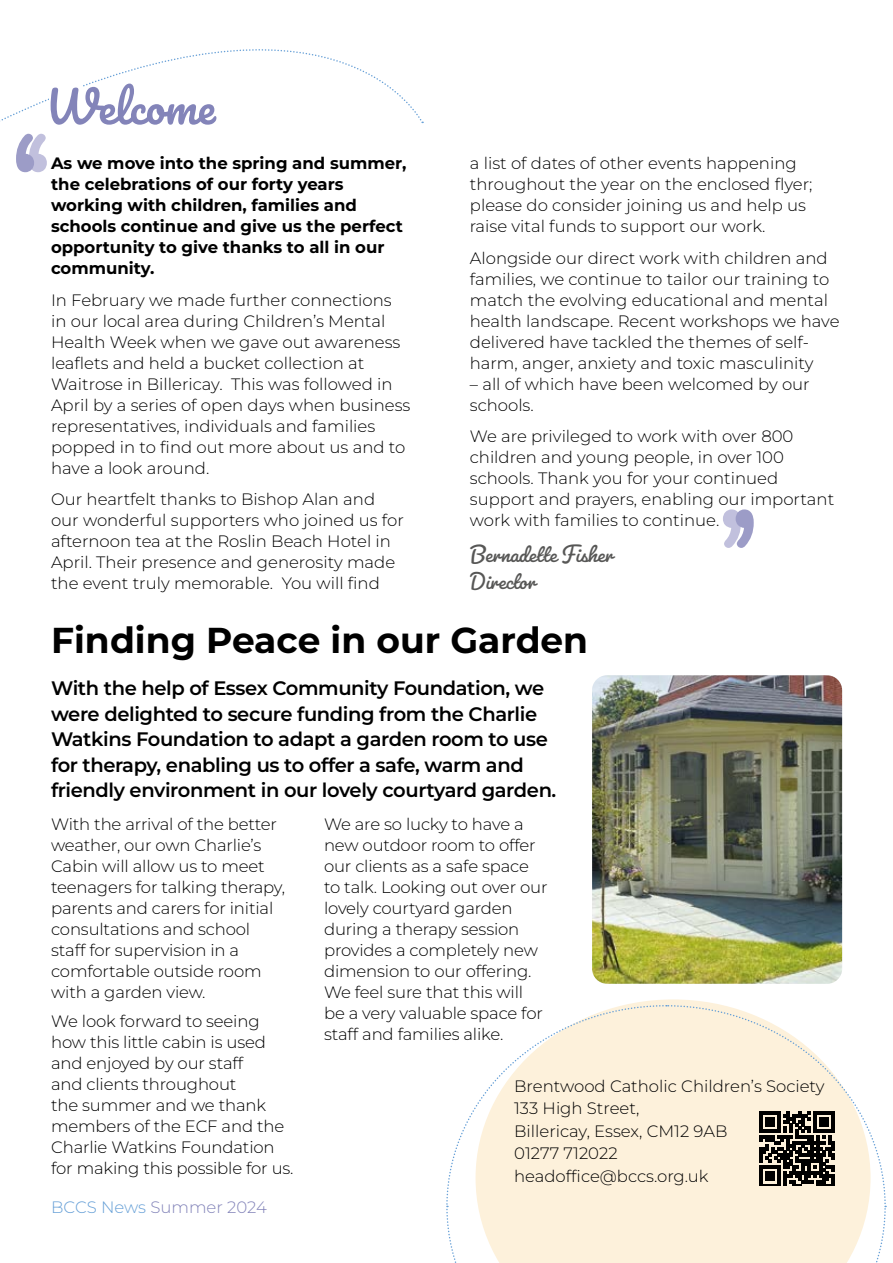
<style>
.page{position:relative;width:893px;height:1263px;background:#fff}
.page>*{position:absolute;margin:0;border:0;box-sizing:border-box;transform-origin:0 0}
.t1{font:700 36px "Montserrat";color:#000}
.t2{font:25.5px/27px "Pacifico";color:#575756}
.t3{font:600 19.5px/25.5px "Montserrat";letter-spacing:-.02em;color:#000}
.t4{font:300 16.5px/21px "Montserrat";color:#000}
.t5{font:700 16.5px/21px "Montserrat";color:#000}
.t6{font:300 16.5px "Montserrat";color:#8384b9}
.s1{color:#67a0d7}
</style>
<div class="page">
<svg style="left:0;top:49px;width:423px;height:75px"></svg>
<svg style="left:446px;top:1004px;width:441px;height:259px"></svg>
<div style="left:49px;top:72px;width:32px;height:33px;background:#fff"></div>
<svg style="left:51px;top:84px;width:165px;height:41px"></svg>
<img style="left:592px;top:675px;width:250px;height:309px">
<svg style="left:16px;top:134px;width:31px;height:38px"></svg>
<svg style="left:723px;top:509px;width:31px;height:39px"></svg>
<p class="t5" style="left:51px;top:152px;width:357px">As we move into the spring and summer, the celebrations of our forty years working with children, families and schools continue and give us the perfect opportunity to give thanks to all in our community.</p>
<p class="t4" style="left:51px;top:289px;width:361px">In February we made further connections in our local area during Children’s Mental Health Week when we gave out awareness leaflets and held a bucket collection at Waitrose in Billericay. This was followed in April by a series of open days when business representatives, individuals and families popped in to find out more about us and to have a look around.</p>
<p class="t4" style="left:51px;top:488px;width:354px">Our heartfelt thanks to Bishop Alan and our wonderful supporters who joined us for afternoon tea at the Roslin Beach Hotel in April. Their presence and generosity made the event truly memorable. You will find</p>
<p class="t4" style="left:470px;top:152px;width:344px">a list of dates of other events happening throughout the year on the enclosed flyer; please do consider joining us and help us raise vital funds to support our work.</p>
<p class="t4" style="left:470px;top:247px;width:371px">Alongside our direct work with children and families, we continue to tailor our training to match the evolving educational and mental health landscape. Recent workshops we have delivered have tackled the themes of self&shy;harm, anger, anxiety and toxic masculinity</p>
<p class="t4" style="left:470px;top:373px;width:341px">– all of which have been welcomed by our schools.</p>
<p class="t4" style="left:470px;top:426px;width:366px">We are privileged to work with over 800 children and young people, in over 100 schools. Thank you for your continued support and prayers, enabling our important work with families to continue.</p>
<h2 class="t2" style="left:470px;top:539px;width:145px">Bernadette Fisher<br>Director</h2>
<h1 class="t1" style="left:51px;top:616px;width:539px">Finding Peace in our Garden</h1>
<p class="t3" style="left:51px;top:675px;width:507px">With the help of Essex Community Foundation, we were delighted to secure funding from the Charlie Watkins Foundation to adapt a garden room to use for therapy, enabling us to offer a safe, warm and friendly environment in our lovely courtyard garden.</p>
<p class="t4" style="left:51px;top:813px;width:236px">With the arrival of the better weather, our own Charlie’s<br>Cabin will allow us to meet teenagers for talking therapy, parents and carers for initial consultations and school staff for supervision in a comfortable outside room with a garden view.</p>
<p class="t4" style="left:51px;top:1010px;width:244px">We look forward to seeing how this little cabin is used and enjoyed by our staff<br>and clients throughout<br>the summer and we thank members of the ECF and the<br>Charlie Watkins Foundation for making this possible for us.</p>
<p class="t4" style="left:324px;top:813px;width:225px">We are so lucky to have a new outdoor room to offer our clients as a safe space to talk. Looking out over our lovely courtyard garden during a therapy session provides a completely new dimension to our offering.<br>We feel sure that this will be a very valuable space for staff and families alike.</p>
<p class="t4" style="left:514px;top:1074px;width:312px;line-height:22.5px">Brentwood Catholic Children’s Society<br>133 High Street,<br>Billericay, Essex, CM12 9AB<br>01277 712022<br>headoffice@bccs.org.uk</p>
<p class="t6" style="left:51px;top:1196px;width:217px"><span class="s1">BCCS News</span> Summer 2024</p>
</div>
